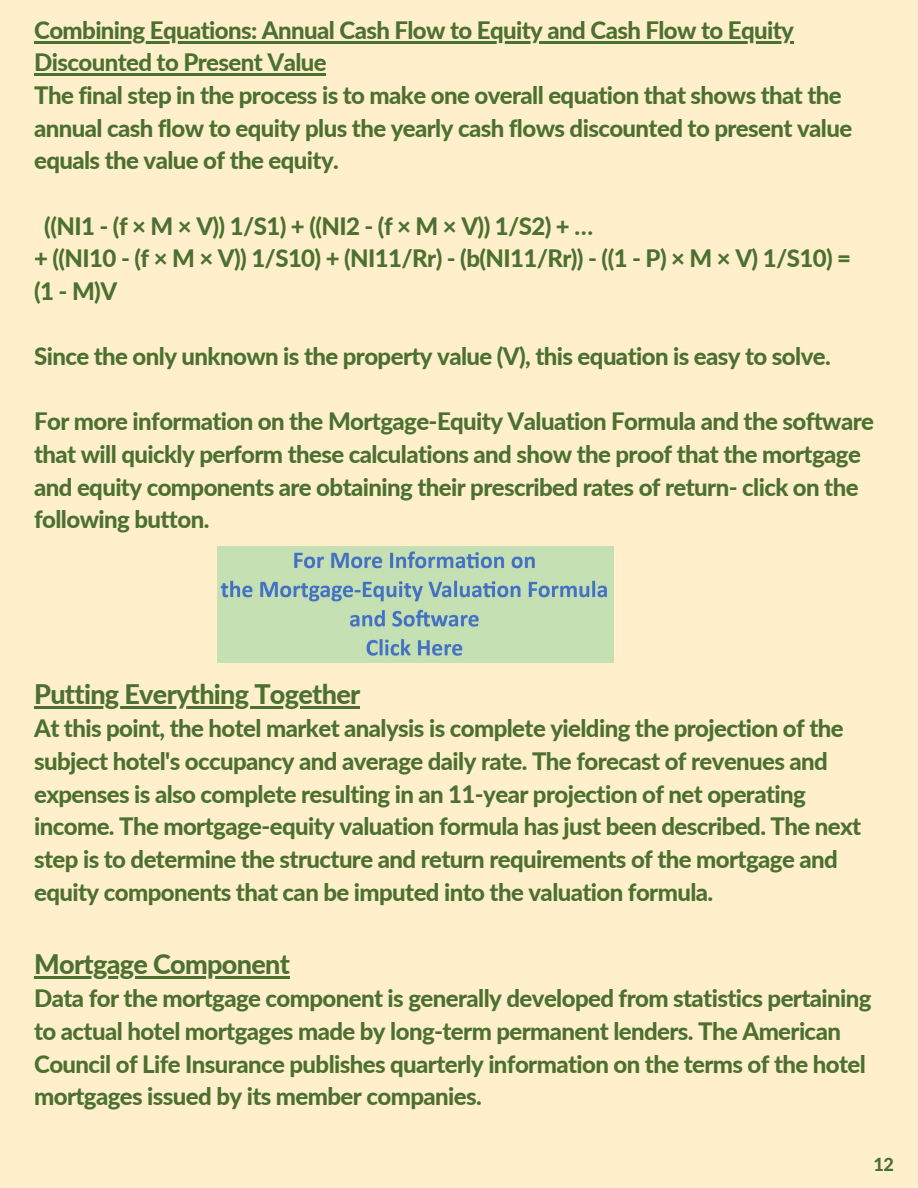
<style>
.page{position:relative;width:918px;height:1188px;background:#fff0cb}
.page>*{position:absolute;margin:0;border:0;box-sizing:border-box;transform-origin:0 0}
.t1{font:800 27px "Lato";letter-spacing:-.025em;color:#4c7031}
.t2{font:800 24px/32.7px "Lato";letter-spacing:-.025em;color:#4c7031}
.t3{font:800 18px "Lato";color:#4c7031}
</style>
<div class="page">
<hr style="left:34px;top:41px;width:759px;height:2px;background:#4c7031">
<hr style="left:34px;top:74px;width:292px;height:2px;background:#4c7031">
<hr style="left:34px;top:706px;width:326px;height:2px;background:#4c7031">
<hr style="left:34px;top:976px;width:255px;height:2px;background:#4c7031">
<img style="left:218px;top:547px;width:396px;height:116px">
<p class="t2" style="left:34px;top:13px;width:761px">Combining Equations: Annual Cash Flow to Equity and Cash Flow to Equity</p>
<p class="t2" style="left:34px;top:46px;width:294px">Discounted to Present Value</p>
<p class="t2" style="left:34px;top:78px;width:820px">The final step in the process is to make one overall equation that shows that the annual cash flow to equity plus the yearly cash flows discounted to present value equals the value of the equity.</p>
<p class="t2" style="left:44px;top:209px;width:550px">((NI1 - (f × M × V)) 1/S1) + ((NI2 - (f × M × V)) 1/S2) + …</p>
<p class="t2" style="left:34px;top:242px;width:819px">+ ((NI10 - (f × M × V)) 1/S10) + (NI11/Rr) - (b(NI11/Rr)) - ((1 - P) × M × V) 1/S10) =</p>
<p class="t2" style="left:34px;top:274px;width:85px">(1 - M)V</p>
<p class="t2" style="left:34px;top:339px;width:798px">Since the only unknown is the property value (V), this equation is easy to solve.</p>
<p class="t2" style="left:34px;top:405px;width:841px">For more information on the Mortgage-Equity Valuation Formula and the software that will quickly perform these calculations and show the proof that the mortgage and equity components are obtaining their prescribed rates of return- click on the following button.</p>
<p class="t1" style="left:34px;top:677px;width:328px">Putting Everything Together</p>
<p class="t2" style="left:34px;top:712px;width:829px">At this point, the hotel market analysis is complete yielding the projection of the subject hotel's occupancy and average daily rate. The forecast of revenues and expenses is also complete resulting in an 11-year projection of net operating income. The mortgage-equity valuation formula has just been described. The next step is to determine the structure and return requirements of the mortgage and equity components that can be imputed into the valuation formula.</p>
<p class="t1" style="left:34px;top:947px;width:257px">Mortgage Component</p>
<p class="t2" style="left:34px;top:982px;width:839px">Data for the mortgage component is generally developed from statistics pertaining to actual hotel mortgages made by long-term permanent lenders. The American Council of Life Insurance publishes quarterly information on the terms of the hotel mortgages issued by its member companies.</p>
<p class="t3" style="left:874px;top:1153px;width:22px">12</p>
</div>
